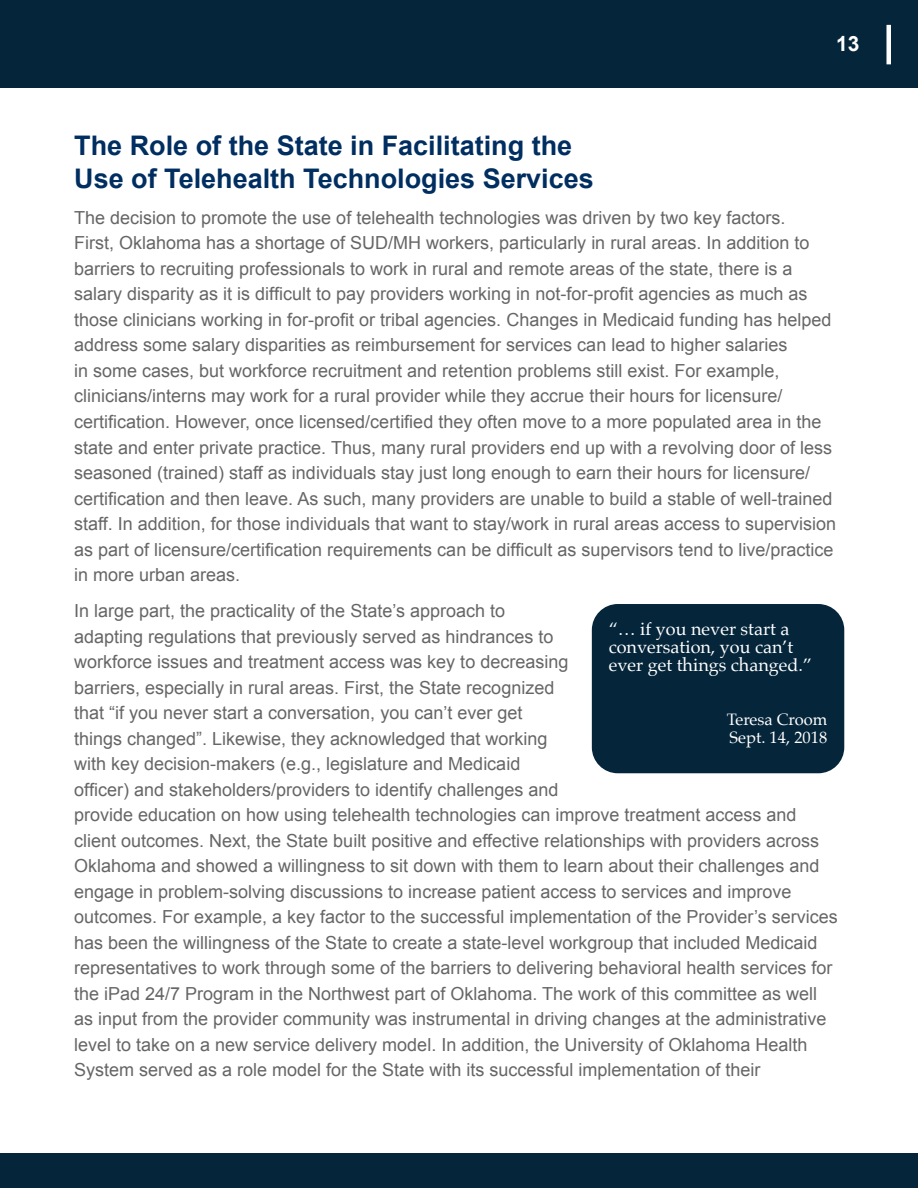
<style>
.page{position:relative;width:918px;height:1188px;background:#fff}
.page>*{position:absolute;margin:0;border:0;box-sizing:border-box;transform-origin:0 0}
.t1{font:700 27px/33px "Arial";color:#002e61}
.t2{font:700 21px "Arial";color:#fff}
.t3{font:18px/25.5px "Arial";color:#666}
.t4{font:18px/18px "Palatino";color:#fff}
.t5{font:16.5px/18px "Palatino";color:#fff}
</style>
<div class="page">
<div style="left:0;top:0;width:918px;height:88px;background:#05253a"></div>
<div style="left:0;top:1153px;width:918px;height:35px;background:#05253a"></div>
<div style="left:886px;top:25px;width:5px;height:39px;background:#fff"></div>
<div style="left:592px;top:604px;width:252px;height:169px;background:#05253a;border-radius:26px"></div>
<p class="t2" style="left:836px;top:30px;width:25px">13</p>
<h1 class="t1" style="left:74px;top:130px;width:521px">The Role of the State in Facilitating the<br>Use of Telehealth Technologies Services</h1>
<p class="t3" style="left:74px;top:205px;width:764px">The decision to promote the use of telehealth technologies was driven by two key factors.<br>First, Oklahoma has a shortage of SUD/MH workers, particularly in rural areas. In addition to barriers to recruiting professionals to work in rural and remote areas of the state, there is a salary disparity as it is difficult to pay providers working in not-for-profit agencies as much as those clinicians working in for-profit or tribal agencies. Changes in Medicaid funding has helped address some salary disparities as reimbursement for services can lead to higher salaries<br>in some cases, but workforce recruitment and retention problems still exist. For example, clinicians/interns may work for a rural provider while they accrue their hours for licensure/ certification. However, once licensed/certified they often move to a more populated area in the state and enter private practice. Thus, many rural providers end up with a revolving door of less seasoned (trained) staff as individuals stay just long enough to earn their hours for licensure/ certification and then leave. As such, many providers are unable to build a stable of well-trained staff. In addition, for those individuals that want to stay/work in rural areas access to supervision as part of licensure/certification requirements can be difficult as supervisors tend to live/practice in more urban areas.</p>
<p class="t3" style="left:74px;top:598px;width:765px">In large part, the practicality of the State’s approach to<br>adapting regulations that previously served as hindrances to<br>workforce issues and treatment access was key to decreasing<br>barriers, especially in rural areas. First, the State recognized<br>that “if you never start a conversation, you can’t ever get<br>things changed”. Likewise, they acknowledged that working<br>with key decision-makers (e.g., legislature and Medicaid<br>officer) and stakeholders/providers to identify challenges and<br>provide education on how using telehealth technologies can improve treatment access and client outcomes. Next, the State built positive and effective relationships with providers across Oklahoma and showed a willingness to sit down with them to learn about their challenges and engage in problem-solving discussions to increase patient access to services and improve outcomes. For example, a key factor to the successful implementation of the Provider’s services has been the willingness of the State to create a state-level workgroup that included Medicaid representatives to work through some of the barriers to delivering behavioral health services for the iPad 24/7 Program in the Northwest part of Oklahoma. The work of this committee as well as input from the provider community was instrumental in driving changes at the administrative level to take on a new service delivery model. In addition, the University of Oklahoma Health System served as a role model for the State with its successful implementation of their</p>
<p class="t4" style="left:609px;top:620px;width:205px">“… if you never start a conversation, you can’t ever get things changed.”</p>
<p class="t5" style="left:727px;top:711px;width:102px">Teresa Croom<br>Sept. 14, 2018</p>
</div>
